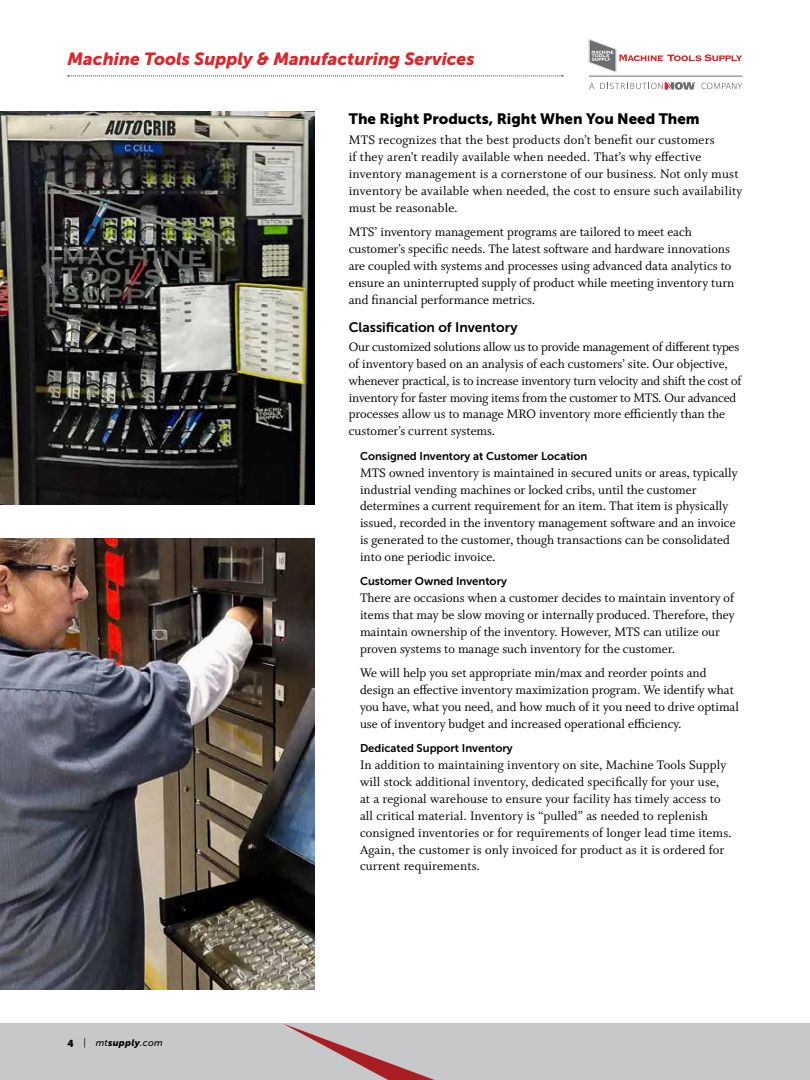
<style>
.page{position:relative;width:810px;height:1080px;background:#fff}
.page>*{position:absolute;margin:0;border:0;box-sizing:border-box;transform-origin:0 0}
.t1{font:italic 17.5px "Museo Sans 900";color:#d9272d}
.t2{font:15px "Museo Sans 900";color:#000}
.t3{font:13.75px/16.9px "Whitman Roman LF";color:#000}
.t4{font:13.75px "Museo Sans 700";color:#000}
.t5{font:11.25px "Museo Sans 700";color:#000}
.t6{font:italic 9.38px "Museo Sans 500";color:#000}
.s1{font-family:"Museo Sans 900";font-style:normal;font-size:10px}
.s2{font-family:"Museo Sans 300";font-size:10px}
.s3{font-family:"Museo Sans 900"}
</style>
<div class="page">
<img style="left:0;top:539px;width:315px;height:450px">
<img style="left:0;top:112px;width:315px;height:393px">
<div style="left:0;top:1024px;width:810px;height:56px;background:#c7c8ca"></div>
<svg style="left:283px;top:1023px;width:181px;height:57px"></svg>
<svg style="left:68px;top:76px;width:495px;height:1px"></svg>
<svg style="left:589px;top:39px;width:153px;height:34px"></svg>
<svg style="left:600px;top:81px;width:95px;height:10px"></svg>
<hr style="left:589px;top:76px;width:153px;height:1px;background:#6d6e71">
<svg style="left:589px;top:83px;width:5px;height:6px"></svg>
<svg style="left:701px;top:83px;width:41px;height:6px"></svg>
<p class="t1" style="left:68px;top:49px;width:409px">Machine Tools Supply &amp; Manufacturing Services</p>
<p class="t6" style="left:68px;top:1038px;width:97px"><span class="s1">4</span> <span class="s2">|</span> mt<span class="s3">supply</span>.com</p>
<p class="t2" style="left:349px;top:110px;width:352px">The Right Products, Right When You Need Them</p>
<p class="t3" style="left:349px;top:132px;width:395px">MTS recognizes that the best products don’t benefit our customers<br>if they aren’t readily available when needed. That’s why effective inventory management is a cornerstone of our business. Not only must inventory be available when needed, the cost to ensure such availability must be reasonable.</p>
<p class="t3" style="left:349px;top:224px;width:387px">MTS’ inventory management programs are tailored to meet each customer’s specific needs. The latest software and hardware innovations are coupled with systems and processes using advanced data analytics to ensure an uninterrupted supply of product while meeting inventory turn and financial performance metrics.</p>
<p class="t4" style="left:349px;top:319px;width:170px">Classification of Inventory</p>
<p class="t3" style="left:349px;top:339px;width:394px">Our customized solutions allow us to provide management of different types of inventory based on an analysis of each customers’ site. Our objective, whenever practical, is to increase inventory turn velocity and shift the cost of inventory for faster moving items from the customer to MTS. Our advanced processes allow us to manage MRO inventory more efficiently than the customer’s current systems.</p>
<p class="t5" style="left:360px;top:450px;width:229px">Consigned Inventory at Customer Location</p>
<p class="t3" style="left:360px;top:464px;width:379px">MTS owned inventory is maintained in secured units or areas, typically industrial vending machines or locked cribs, until the customer determines a current requirement for an item. That item is physically issued, recorded in the inventory management software and an invoice is generated to the customer, though transactions can be consolidated into one periodic invoice.</p>
<p class="t5" style="left:360px;top:575px;width:148px">Customer Owned Inventory</p>
<p class="t3" style="left:360px;top:590px;width:376px">There are occasions when a customer decides to maintain inventory of items that may be slow moving or internally produced. Therefore, they maintain ownership of the inventory. However, MTS can utilize our proven systems to manage such inventory for the customer.</p>
<p class="t3" style="left:360px;top:665px;width:380px">We will help you set appropriate min/max and reorder points and design an effective inventory maximization program. We identify what you have, what you need, and how much of it you need to drive optimal use of inventory budget and increased operational efficiency.</p>
<p class="t5" style="left:360px;top:742px;width:154px">Dedicated Support Inventory</p>
<p class="t3" style="left:360px;top:757px;width:373px">In addition to maintaining inventory on site, Machine Tools Supply will stock additional inventory, dedicated specifically for your use, at a regional warehouse to ensure your facility has timely access to all critical material. Inventory is “pulled” as needed to replenish consigned inventories or for requirements of longer lead time items.<br>Again, the customer is only invoiced for product as it is ordered for current requirements.</p>
</div>
